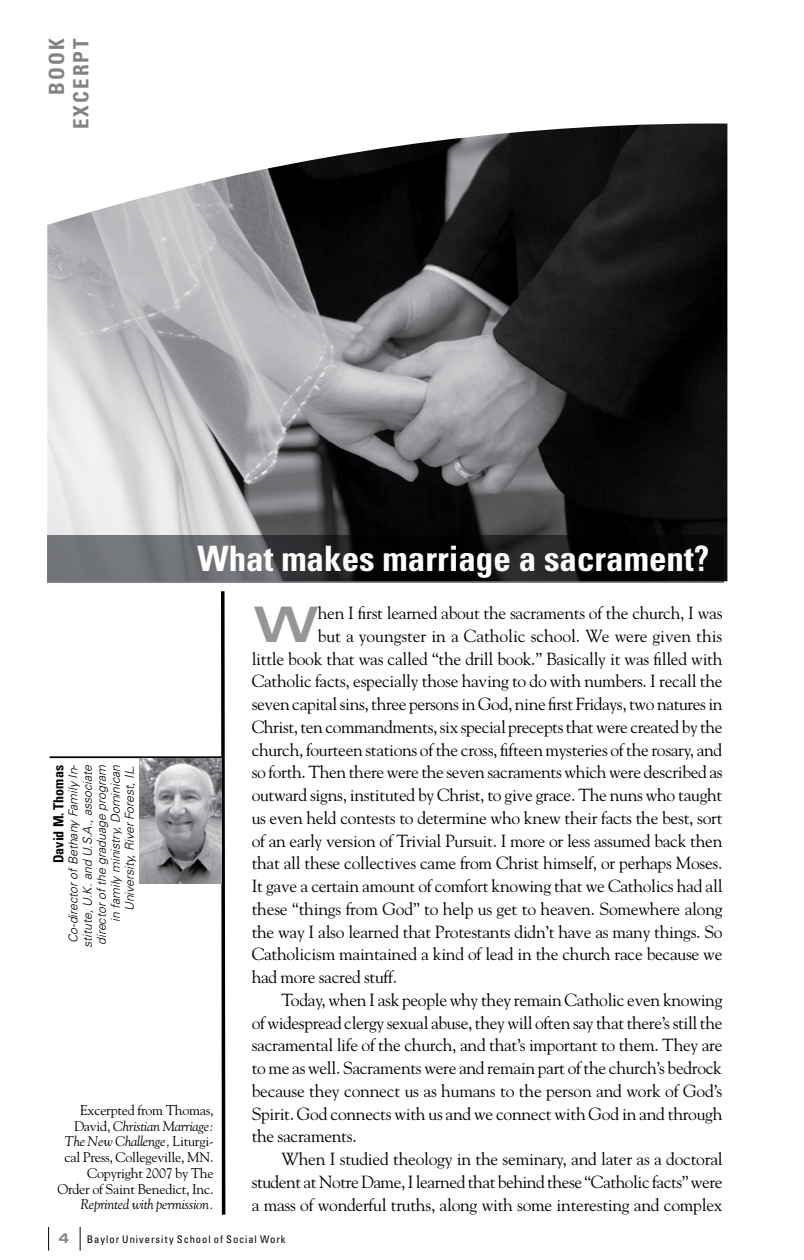
<style>
.page{position:relative;width:804px;height:1260px;background:#fff}
.page>*{position:absolute;margin:0;border:0;box-sizing:border-box;transform-origin:0 0}
.t1{font:700 expanded 49px "Univers";color:#939598}
.t2{font:700 condensed 35px "Univers";color:#fff}
.t3{font:700 condensed 21px/24.5px "Univers";letter-spacing:.1em;color:#808285;text-align:right}
.t4{font:17.5px "Goudy";letter-spacing:-.015em;color:#000}
.t5{font:14px/15.8px "Goudy";letter-spacing:-.015em;color:#000;text-align:right}
.t6{font:italic 14px "Goudy";letter-spacing:-.015em;color:#000}
.t7{font:700 condensed 14px "Univers";color:#000}
.t8{font:700 expanded 14px "Univers";color:#808285}
.t9{font:italic 300 12.25px/14px "Univers";color:#000;text-align:right}
.t10{font:condensed 10.5px "Univers";letter-spacing:.09em;color:#000}
.s1{font-style:italic}
</style>
<div class="page">
<svg style="left:48px;top:1227px;width:1px;height:24px"></svg>
<svg style="left:80px;top:1227px;width:1px;height:24px"></svg>
<img style="left:47px;top:124px;width:680px;height:457px">
<svg style="left:219px;top:591px;width:7px;height:624px"></svg>
<svg style="left:47px;top:536px;width:676px;height:47px;background:#333435"></svg>
<hr style="left:50px;top:756px;width:173px;height:2px;background:#000">
<img style="left:140px;top:759px;width:81px;height:124px">
<p class="t3" style="left:44px;top:129px;width:92px;rotate:-90deg">BOOK<br>EXCERPT</p>
<h2 class="t2" style="left:197px;top:537px;width:513px">What makes marriage a sacrament?</h2>
<p class="t7" style="left:50px;top:863px;width:99px;rotate:-90deg">David M. Thomas</p>
<p class="t9" style="left:66px;top:948px;width:185px;rotate:-90deg">Co-director of Bethany Family In&shy;stitute, U.K. and U.S.A., associate director of the graduage program in family ministry, Dominican University, River Forest, IL.</p>
<p class="t5" style="left:57px;top:1102px;width:158px">Excerpted from Thomas,<br>David, <span class="s1">Christian Marriage:<br>The New Challenge,</span> Liturgi&shy;cal Press, Collegeville, MN.<br>Copyright 2007 by The<br>Order of Saint Benedict, Inc.</p>
<p class="t6" style="left:81px;top:1196px;width:134px">Reprinted with permission.</p>
<h1 class="t1" style="left:253px;top:597px;width:67px">W</h1>
<p class="t4" style="left:318px;top:602px;width:406px">hen I first learned about the sacraments of the church, I was</p>
<p class="t4" style="left:318px;top:625px;width:406px">but a youngster in a Catholic school. We were given this</p>
<p class="t4" style="left:251px;top:648px;width:472px">little book that was called “the drill book.” Basically it was filled with</p>
<p class="t4" style="left:251px;top:670px;width:472px">Catholic facts, especially those having to do with numbers. I recall the</p>
<p class="t4" style="left:251px;top:693px;width:472px">seven capital sins, three persons in God, nine first Fridays, two natures in</p>
<p class="t4" style="left:251px;top:716px;width:472px">Christ, ten commandments, six special precepts that were created by the</p>
<p class="t4" style="left:251px;top:739px;width:472px">church, fourteen stations of the cross, fifteen mysteries of the rosary, and</p>
<p class="t4" style="left:251px;top:761px;width:472px">so forth. Then there were the seven sacraments which were described as</p>
<p class="t4" style="left:251px;top:784px;width:472px">outward signs, instituted by Christ, to give grace. The nuns who taught</p>
<p class="t4" style="left:251px;top:807px;width:472px">us even held contests to determine who knew their facts the best, sort</p>
<p class="t4" style="left:251px;top:830px;width:472px">of an early version of Trivial Pursuit. I more or less assumed back then</p>
<p class="t4" style="left:251px;top:852px;width:472px">that all these collectives came from Christ himself, or perhaps Moses.</p>
<p class="t4" style="left:251px;top:875px;width:472px">It gave a certain amount of comfort knowing that we Catholics had all</p>
<p class="t4" style="left:251px;top:898px;width:472px">these “things from God” to help us get to heaven. Somewhere along</p>
<p class="t4" style="left:251px;top:921px;width:472px">the way I also learned that Protestants didn’t have as many things. So</p>
<p class="t4" style="left:251px;top:943px;width:472px">Catholicism maintained a kind of lead in the church race because we</p>
<p class="t4" style="left:251px;top:966px;width:147px">had more sacred stuff.</p>
<p class="t4" style="left:281px;top:989px;width:442px">Today, when I ask people why they remain Catholic even knowing</p>
<p class="t4" style="left:251px;top:1012px;width:472px">of widespread clergy sexual abuse, they will often say that there’s still the</p>
<p class="t4" style="left:251px;top:1034px;width:472px">sacramental life of the church, and that’s important to them. They are</p>
<p class="t4" style="left:251px;top:1057px;width:471px">to me as well. Sacraments were and remain part of the church’s bedrock</p>
<p class="t4" style="left:251px;top:1080px;width:472px">because they connect us as humans to the person and work of God’s</p>
<p class="t4" style="left:251px;top:1103px;width:472px">Spirit. God connects with us and we connect with God in and through</p>
<p class="t4" style="left:251px;top:1125px;width:106px">the sacraments.</p>
<p class="t4" style="left:281px;top:1148px;width:442px">When I studied theology in the seminary, and later as a doctoral</p>
<p class="t4" style="left:251px;top:1171px;width:472px">student at Notre Dame, I learned that behind these “Catholic facts” were</p>
<p class="t4" style="left:251px;top:1194px;width:472px">a mass of wonderful truths, along with some interesting and complex</p>
<p class="t8" style="left:59px;top:1230px;width:12px">4</p>
<p class="t10" style="left:87px;top:1233px;width:200px">Baylor University School of Social Work</p>
</div>
